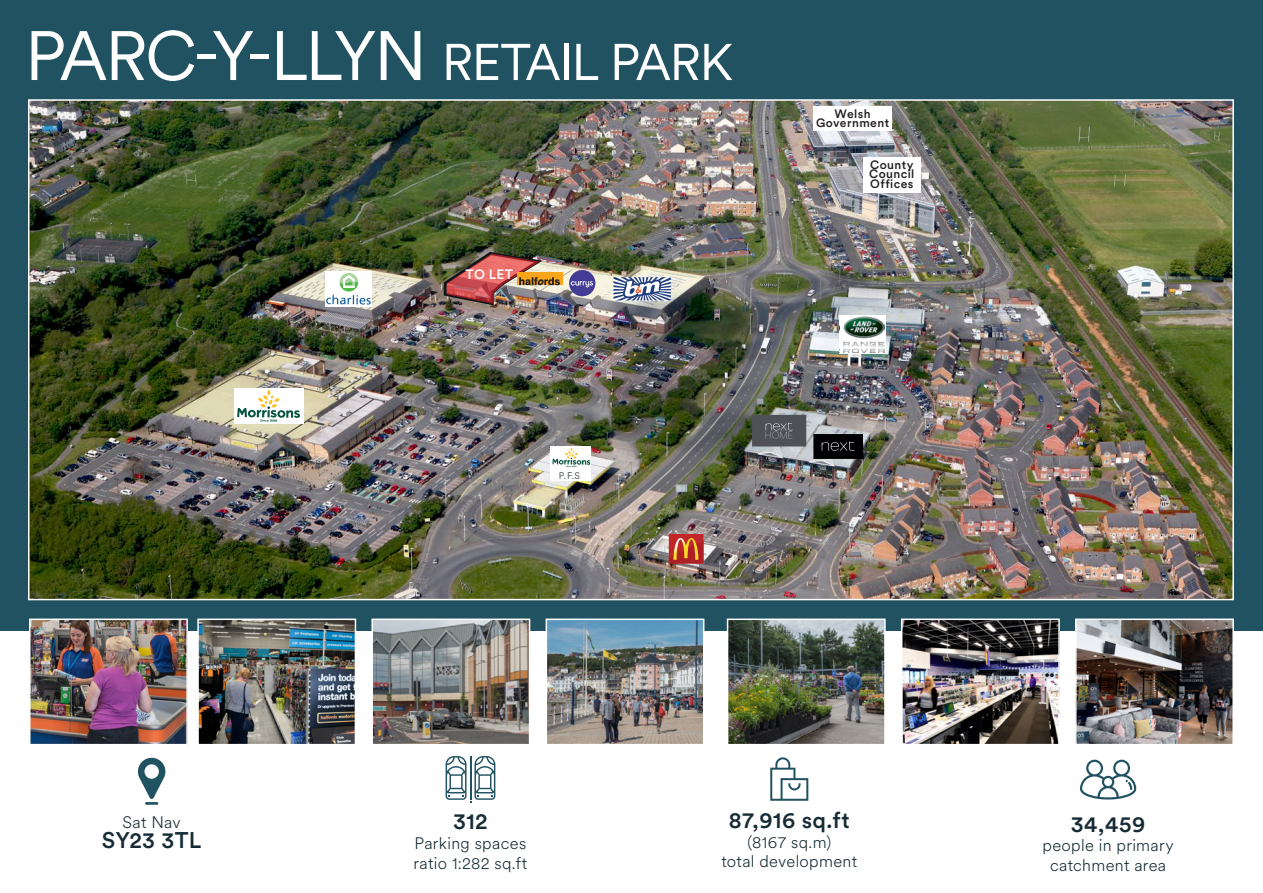
<style>
.page{position:relative;width:1263px;height:893px;background:#215261}
.page>*{position:absolute;margin:0;border:0;box-sizing:border-box;transform-origin:0 0}
.t1{font:69px "Circular XX";letter-spacing:-.045em;color:#fff}
.t2{font:500 22.5px "Circular XX";letter-spacing:.02em;color:#162b35}
.t3{font:300 16.5px/19.8px "Circular XX";letter-spacing:.02em;color:#162b35;text-align:center}
.t4{font:500 13.5px "Circular XX";color:#fff}
.t5{font:500 12px/9.6px "Circular XX";letter-spacing:.035em;color:#231f20;text-align:justify}
.t6{font:9.45px "Circular XX";color:#4e5256}
.s1{font-size:51px}
</style>
<div class="page">
<div style="left:0;top:631px;width:1263px;height:262px;background:#fff"></div>
<img style="left:31px;top:102px;width:1200px;height:495px">
<img style="left:730px;top:622px;width:153px;height:120px">
<div style="left:727px;top:619px;width:159px;height:126px;border:2px solid #fff"></div>
<img style="left:200px;top:622px;width:153px;height:120px">
<div style="left:197px;top:619px;width:159px;height:126px;border:2px solid #fff"></div>
<img style="left:32px;top:622px;width:153px;height:120px">
<div style="left:29px;top:619px;width:159px;height:126px;border:2px solid #fff"></div>
<img style="left:904px;top:622px;width:153px;height:120px">
<div style="left:901px;top:619px;width:159px;height:126px;border:2px solid #fff"></div>
<img style="left:374px;top:622px;width:153px;height:120px">
<div style="left:371px;top:619px;width:159px;height:126px;border:2px solid #fff"></div>
<img style="left:1078px;top:622px;width:153px;height:120px">
<div style="left:1075px;top:619px;width:159px;height:126px;border:2px solid #fff"></div>
<img style="left:549px;top:622px;width:152px;height:120px">
<div style="left:546px;top:619px;width:158px;height:126px;border:2px solid #fff"></div>
<svg style="left:1080px;top:760px;width:56px;height:39px"></svg>
<svg style="left:770px;top:757px;width:38px;height:44px"></svg>
<svg style="left:446px;top:756px;width:49px;height:46px"></svg>
<svg style="left:138px;top:758px;width:27px;height:47px"></svg>
<svg style="left:613px;top:277px;width:58px;height:24px"></svg>
<div style="left:325px;top:271px;width:47px;height:35px;background:#fff"></div>
<svg style="left:326px;top:273px;width:45px;height:32px"></svg>
<div style="left:569px;top:270px;width:26px;height:26px;background:#443b97;border-radius:50%"></div>
<svg style="left:571px;top:281px;width:22px;height:6px"></svg>
<svg style="left:668px;top:534px;width:36px;height:30px"></svg>
<div style="left:551px;top:446px;width:40px;height:35px;background:#fff"></div>
<svg style="left:552px;top:448px;width:38px;height:19px"></svg>
<div style="left:234px;top:388px;width:69px;height:35px;background:#fff"></div>
<svg style="left:237px;top:390px;width:63px;height:32px"></svg>
<div style="left:752px;top:415px;width:54px;height:31px;background:#4f5156"></div>
<svg style="left:766px;top:423px;width:27px;height:16px"></svg>
<div style="left:813px;top:434px;width:50px;height:25px;background:#000002"></div>
<svg style="left:822px;top:442px;width:33px;height:9px"></svg>
<div style="left:517px;top:272px;width:45px;height:13px;background:#f9a51b"></div>
<img style="left:442px;top:250px;width:118px;height:57px">
<svg style="left:840px;top:316px;width:46px;height:38px"></svg>
<img style="left:843px;top:317px;width:41px;height:35px">
<svg style="left:840px;top:317px;width:1px;height:21px"></svg>
<div style="left:863px;top:157px;width:57px;height:36px;background:#fff"></div>
<div style="left:813px;top:106px;width:79px;height:25px;background:#fff"></div>
<p class="t1" style="left:25px;top:10px;width:709px">PARC-Y-LLYN <span class="s1">RETAIL PARK</span></p>
<p class="t4" style="left:466px;top:265px;width:49px">TO LET</p>
<p class="t6" style="left:559px;top:469px;width:23px">P.F.S</p>
<p class="t5" style="left:816px;top:108px;width:75px;text-align:center">Welsh<br>Government</p>
<p class="t5" style="left:869px;top:159px;width:47px">County Council Offices</p>
<p class="t3" style="left:123px;top:811px;width:60px">Sat Nav</p>
<p class="t2" style="left:102px;top:824px;width:101px">SY23 3TL</p>
<p class="t2" style="left:453px;top:806px;width:36px">312</p>
<p class="t3" style="left:415px;top:833px;width:113px">Parking spaces</p>
<p class="t3" style="left:414px;top:852px;width:115px">ratio 1:282 sq.ft</p>
<p class="t2" style="left:729px;top:805px;width:122px">87,916 sq.ft</p>
<p class="t3" style="left:721px;top:831px;width:137px">(8167 sq.m)<br>total development</p>
<p class="t2" style="left:1071px;top:808px;width:76px">34,459</p>
<p class="t3" style="left:1042px;top:835px;width:133px">people in primary catchment area</p>
</div>
